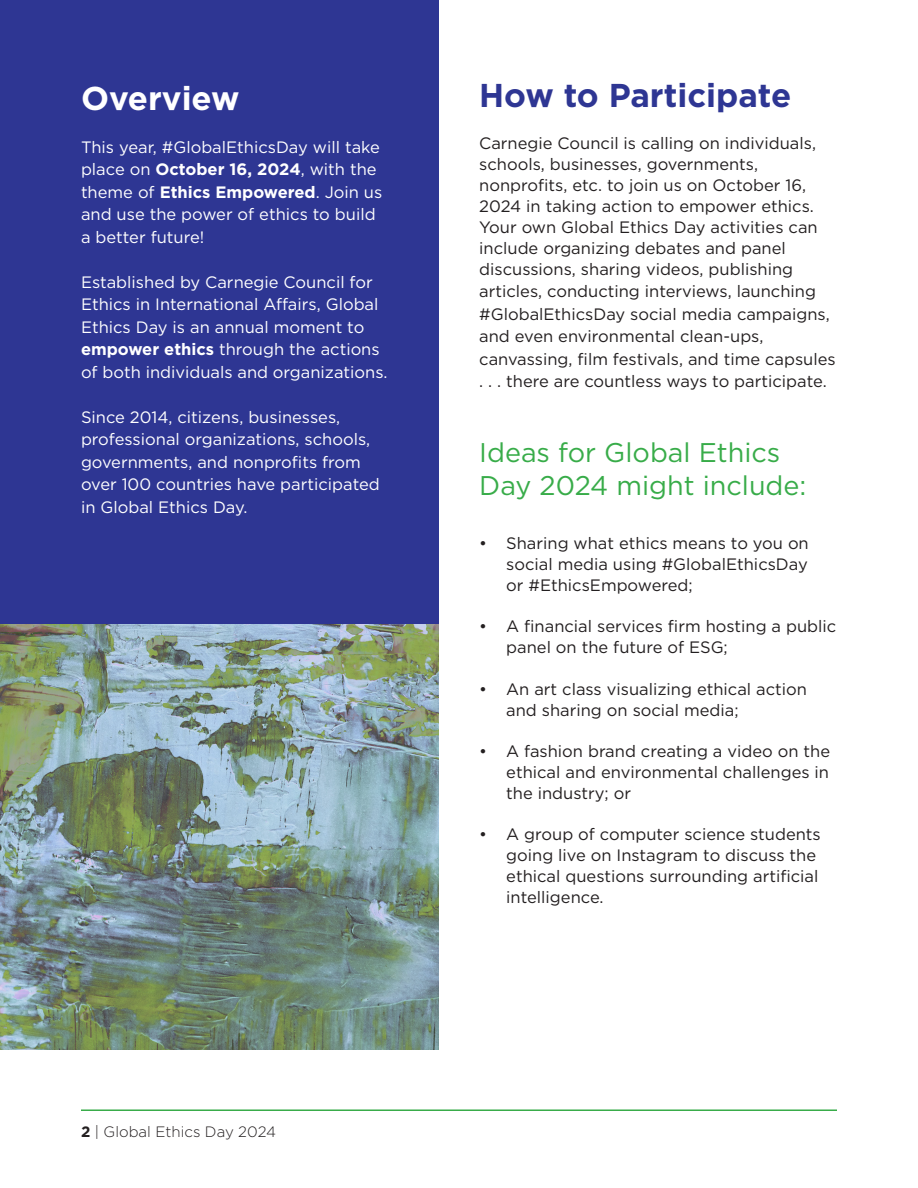
<style>
.page{position:relative;width:918px;height:1188px;background:#fff}
.page>*{position:absolute;margin:0;border:0;box-sizing:border-box;transform-origin:0 0}
.t1{font:700 33px "Gotham";color:#2e3693}
.t2{font:700 33px "Gotham";color:#fff}
.subhead{font:27px/33px "Gotham";color:#38ac49}
.body_black{font:16.5px/21px "Gotham";color:#231f20}
.t3{font:16.5px/22.5px "Gotham";color:#fff}
.t4{font:300 15px "Gotham";color:#231f20}
.s1{font-weight:700}
</style>
<div class="page">
<hr style="left:81px;top:1109px;width:756px;height:2px;background:#38ac49">
<div style="left:0;top:0;width:439px;height:1050px;background:#2e3693"></div>
<svg style="left:0;top:624px;width:439px;height:426px"></svg>
<p class="t2" style="left:81px;top:76px;width:160px">Overview</p>
<p class="t3" style="left:81px;top:135px;width:303px">This year, #GlobalEthicsDay will take place on <span class="s1">October 16, 2024</span>, with the theme of <span class="s1">Ethics Empowered</span>. Join us and use the power of ethics to build a better future!</p>
<p class="t3" style="left:81px;top:270px;width:308px">Established by Carnegie Council for Ethics in International Affairs, Global Ethics Day is an annual moment to <span class="s1">empower ethics</span> through the actions of both individuals and organizations.</p>
<p class="t3" style="left:81px;top:405px;width:300px">Since 2014, citizens, businesses, professional organizations, schools, governments, and nonprofits from over 100 countries have participated in Global Ethics Day.</p>
<p class="t4" style="left:81px;top:1123px;width:197px"><span class="s1">2</span> | Global Ethics Day 2024</p>
<p class="t1" style="left:479px;top:74px;width:314px">How to Participate</p>
<p class="body_black" style="left:479px;top:132px;width:340px">Carnegie Council is calling on individuals, schools, businesses, governments, nonprofits, etc. to join us on October 16, 2024 in taking action to empower ethics.<br>Your own Global Ethics Day activities can include organizing debates and panel discussions, sharing videos, publishing</p>
<p class="body_black" style="left:479px;top:280px;width:358px;line-height:22.5px">articles, conducting interviews, launching #GlobalEthicsDay social media campaigns, and even environmental clean-ups, canvassing, film festivals, and time capsules . . . there are countless ways to participate.</p>
<p class="subhead" style="left:479px;top:436px;width:329px">Ideas for Global Ethics<br>Day 2024 might include:</p>
<p class="body_black" style="left:506px;top:532px;width:304px;text-align:justify;text-indent:-27px">• Sharing what ethics means to you on social media using #GlobalEthicsDay or #EthicsEmpowered;</p>
<p class="body_black" style="left:506px;top:616px;width:332px;text-indent:-27px">• A financial services firm hosting a public panel on the future of ESG;</p>
<p class="body_black" style="left:506px;top:678px;width:302px;text-indent:-27px">• An art class visualizing ethical action and sharing on social media;</p>
<p class="body_black" style="left:506px;top:740px;width:325px;text-align:justify;text-indent:-27px">• A fashion brand creating a video on the ethical and environmental challenges in the industry; or</p>
<p class="body_black" style="left:506px;top:823px;width:316px;text-indent:-27px">• A group of computer science students going live on Instagram to discuss the ethical questions surrounding artificial intelligence.</p>
</div>
